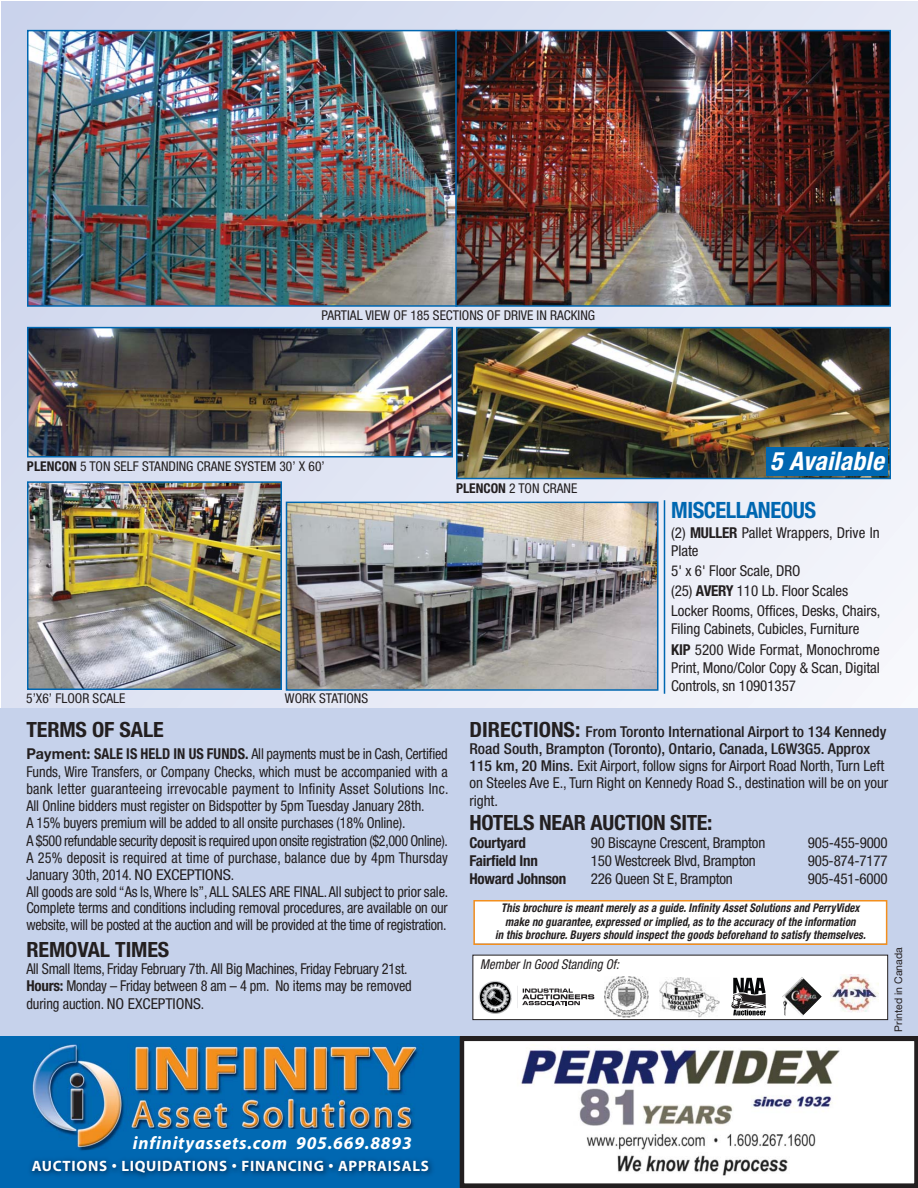
<style>
.page{position:relative;width:918px;height:1188px;background:#fff}
.page>*{position:absolute;margin:0;border:0;box-sizing:border-box;transform-origin:0 0}
.t1{font:italic 700 condensed 25.5px "Helvetica Neue";color:#fff}
.t2{font:condensed 24px "Helvetica Neue";letter-spacing:.2em;color:#fff}
.t3{font:700 condensed 22.5px "Helvetica Neue";letter-spacing:-.02em;color:#0067b1}
.t4{font:700 condensed 21px "Helvetica Neue";letter-spacing:-.015em;color:#231f20;scale:1.05 1}
.t5{font:italic 700 18px "Myriad";letter-spacing:.045em;color:#fff}
.t6{font:condensed 15px/17.1px "Helvetica Neue";letter-spacing:-.005em;color:#231f20;scale:.95 1}
.t7{font:condensed 15px/17.2px "Helvetica Neue";letter-spacing:-.005em;color:#231f20}
.t8{font:700 15px "Myriad";letter-spacing:.05em;color:#fff}
.t9{font:700 condensed 15px "Helvetica Neue";letter-spacing:-.015em;color:#231f20}
.t10{font:condensed 13.5px "Helvetica Neue";color:#231f20}
.t11{font:italic condensed 13.5px "Helvetica Neue";color:#231f20;scale:.94 1}
.t12{font:italic 700 condensed 12px/13.5px "Helvetica Neue";letter-spacing:.015em;color:#231f20;text-align:center;scale:.9 1}
.t13{font:10.5px "Helvetica Neue";color:#231f20}
.s1{font-weight:700}
.s2{font-weight:700;font-stretch:normal}
.s3{font-weight:700;font-size:21px}
.s4{font-weight:500}
</style>
<div class="page">
<div style="left:2px;top:2px;width:916px;height:728px;background:linear-gradient(to right,#d0d8ee,#f1f2fa)"></div>
<div style="left:0;top:709px;width:918px;height:329px;background:#c6d2eb"></div>
<div style="left:473px;top:955px;width:415px;height:65px;background:#fff"></div>
<div style="left:472px;top:955px;width:416px;height:65px;border:1px solid #231f20"></div>
<img style="left:605px;top:976px;width:43px;height:42px">
<img style="left:660px;top:977px;width:59px;height:41px">
<svg style="left:731px;top:978px;width:35px;height:38px"></svg>
<img style="left:782px;top:977px;width:40px;height:39px">
<img style="left:831px;top:974px;width:47px;height:38px">
<svg style="left:479px;top:981px;width:115px;height:33px"></svg>
<img style="left:0;top:1037px;width:460px;height:114px">
<img style="left:0;top:1151px;width:460px;height:37px">
<img style="left:130px;top:1043px;width:294px;height:85px">
<div style="left:475px;top:902px;width:411px;height:42px;background:#fff"></div>
<div style="left:473px;top:900px;width:414px;height:45px;border:2px solid #f38f1d"></div>
<img style="left:30px;top:33px;width:425px;height:271px">
<div style="left:27px;top:30px;width:431px;height:277px;border:2px solid #0067b1"></div>
<img style="left:458px;top:33px;width:430px;height:271px">
<div style="left:455px;top:30px;width:436px;height:277px;border:2px solid #0067b1"></div>
<img style="left:30px;top:330px;width:420px;height:124px">
<div style="left:27px;top:327px;width:426px;height:130px;border:2px solid #0067b1"></div>
<img style="left:459px;top:330px;width:429px;height:146px">
<div style="left:456px;top:327px;width:435px;height:152px;border:2px solid #0067b1"></div>
<img style="left:30px;top:484px;width:249px;height:203px">
<div style="left:27px;top:481px;width:255px;height:209px;border:2px solid #0067b1"></div>
<img style="left:289px;top:505px;width:366px;height:183px">
<div style="left:286px;top:502px;width:372px;height:189px;border:2px solid #0067b1"></div>
<div style="left:766px;top:447px;width:122px;height:28px;background:#0067b1"></div>
<div style="left:460px;top:1037px;width:458px;height:151px;border:4px solid #231f20"></div>
<img style="left:521px;top:1048px;width:319px;height:128px">
<hr style="left:664px;top:500px;width:1px;height:194px;background:#0067b1">
<p class="t10" style="left:321px;top:310px;width:275px">PARTIAL VIEW OF 185 SECTIONS OF DRIVE IN RACKING</p>
<p class="t10" style="left:27px;top:461px;width:299px"><span class="s1">PLENCON</span> 5 TON SELF STANDING CRANE SYSTEM 30’ X 60’</p>
<p class="t10" style="left:26px;top:694px;width:101px">5’X6’ FLOOR SCALE</p>
<p class="t10" style="left:285px;top:694px;width:85px">WORK STATIONS</p>
<p class="t10" style="left:456px;top:483px;width:123px"><span class="s1">PLENCON</span> 2 TON CRANE</p>
<h1 class="t1" style="left:770px;top:451px;width:120px">5 Available</h1>
<h3 class="t3" style="left:671px;top:502px;width:146px">MISCELLANEOUS</h3>
<p class="t7" style="left:671px;top:525px;width:210px;line-height:18px">(2) <span class="s1">MULLER</span> Pallet Wrappers, Drive In<br>Plate</p>
<p class="t7" style="left:671px;top:562px;width:211px;line-height:20.1px">5' x 6' Floor Scale, DRO<br>(25) <span class="s1">AVERY</span> 110 Lb. Floor Scales<br>Locker Rooms, Offices, Desks, Chairs,</p>
<p class="t7" style="left:671px;top:620px;width:210px;line-height:20.1px">Filing Cabinets, Cubicles, Furniture<br><span class="s1">KIP</span> 5200 Wide Format, Monochrome</p>
<p class="t7" style="left:671px;top:660px;width:210px;line-height:18px">Print, Mono/Color Copy &amp; Scan, Digital<br>Controls, sn 10901357</p>
<h3 class="t4" style="left:26px;top:722px;width:132px">TERMS OF SALE</h3>
<p class="t6" style="left:26px;top:747px;width:446px"><span class="s2">Payment:</span> <span class="s1">SALE IS HELD IN US FUNDS.</span> All payments must be in Cash, Certified Funds, Wire Transfers, or Company Checks, which must be accompanied with a bank letter guaranteeing irrevocable payment to Infinity Asset Solutions Inc.<br>All Online bidders must register on Bidspotter by 5pm Tuesday January 28th.<br>A 15% buyers premium will be added to all onsite purchases (18% Online).<br>A $500 refundable security deposit is required upon onsite registration ($2,000 Online).<br>A 25% deposit is required at time of purchase, balance due by 4pm Thursday January 30th, 2014. NO EXCEPTIONS.<br>All goods are sold “As Is, Where Is”, ALL SALES ARE FINAL. All subject to prior sale.<br>Complete terms and conditions including removal procedures, are available on our website, will be posted at the auction and will be provided at the time of registration.</p>
<h3 class="t4" style="left:26px;top:942px;width:138px">REMOVAL TIMES</h3>
<p class="t6" style="left:26px;top:961px;width:407px">All Small Items, Friday February 7th. All Big Machines, Friday February 21st.<br><span class="s1">Hours:</span> Monday – Friday between 8 am – 4 pm. No items may be removed during auction. NO EXCEPTIONS.</p>
<p class="t7" style="left:469px;top:724px;width:420px"><span class="s3">DIRECTIONS:</span> <span class="s4">From Toronto International Airport to 134 Kennedy Road South, Brampton (Toronto), Ontario, Canada, L6W3G5. Approx 115 km, 20 Mins.</span> Exit Airport, follow signs for Airport Road North, Turn Left on Steeles Ave E., Turn Right on Kennedy Road S., destination will be on your right.</p>
<h3 class="t4" style="left:470px;top:815px;width:233px">HOTELS NEAR AUCTION SITE:</h3>
<p class="t9" style="left:469px;top:838px;width:58px">Courtyard</p>
<p class="t7" style="left:591px;top:836px;width:176px">90 Biscayne Crescent, Brampton</p>
<p class="t7" style="left:808px;top:836px;width:82px">905-455-9000</p>
<p class="t9" style="left:469px;top:856px;width:70px">Fairfield Inn</p>
<p class="t7" style="left:591px;top:854px;width:166px">150 Westcreek Blvd, Brampton</p>
<p class="t7" style="left:808px;top:854px;width:82px">905-874-7177</p>
<p class="t9" style="left:469px;top:874px;width:98px">Howard Johnson</p>
<p class="t7" style="left:591px;top:872px;width:143px">226 Queen St E, Brampton</p>
<p class="t7" style="left:808px;top:872px;width:82px">905-451-6000</p>
<p class="t12" style="left:495px;top:902px;width:416px">This brochure is meant merely as a guide.Infinity Asset Solutions and PerryVidex make no guarantee,expressed or implied,as to the accuracy of the information<br>in this brochure.Buyers should inspect the goods beforehand to satisfy themselves.</p>
<p class="t11" style="left:480px;top:959px;width:152px">MemberIn Good Standing Of:</p>
<p class="t13" style="left:892px;top:1032px;width:86px;rotate:-90deg">Printed in Canada</p>
<p class="t5" style="left:133px;top:1136px;width:280px">infinityassets.com 905.669.8893</p>
<h2 class="t2" style="left:187px;top:1141px;width:182px">infassets.com</h2>
<p class="t8" style="left:32px;top:1160px;width:398px">AUCTIONS • LIQUIDATIONS • FINANCING • APPRAISALS</p>
</div>
